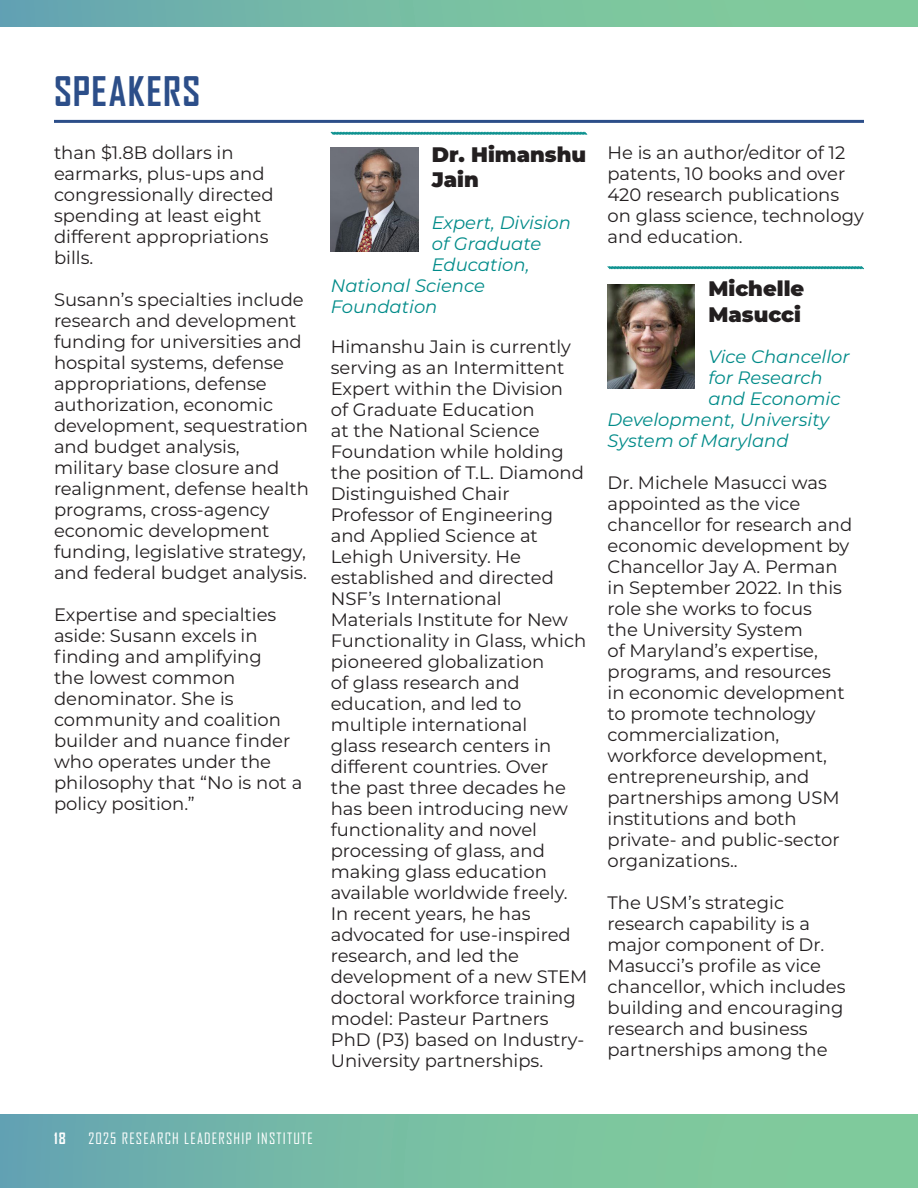
<style>
.page{position:relative;width:918px;height:1188px;background:#fff}
.page>*{position:absolute;margin:0;border:0;box-sizing:border-box;transform-origin:0 0}
.Heading{font:700 39px "Agency FB";letter-spacing:.03em;color:#2c4e89}
.Directors{font:900 21px/25.5px "Montserrat";color:#231f20}
.Body{font:18px/21px "Montserrat";color:#231f20}
.Body-2{font:italic 18px "Montserrat";color:#008b89}
.t1{font:15px "Agency FB";letter-spacing:.08em;color:#fff}
.t2{font:700 15px "Agency FB";color:#fff}
</style>
<div class="page">
<div style="left:0;top:1115px;width:918px;height:73px;background:linear-gradient(to right,#69a9b0,#85d198)"></div>
<div style="left:0;top:0;width:918px;height:27px;background:linear-gradient(to right,#68a8b0,#85d198)"></div>
<svg style="left:330px;top:131px;width:258px;height:4px"></svg>
<img style="left:331px;top:147px;width:87px;height:105px">
<svg style="left:607px;top:266px;width:257px;height:4px"></svg>
<img style="left:608px;top:284px;width:87px;height:104px">
<hr style="left:54px;top:120px;width:810px;height:3px;background:#2c4e89">
<p class="Heading" style="left:54px;top:68px;width:148px">SPEAKERS</p>
<p class="Body" style="left:54px;top:141px;width:221px">than $1.8B dollars in earmarks, plus-ups and congressionally directed spending at least eight different appropriations bills.</p>
<p class="Body" style="left:54px;top:288px;width:256px">Susann’s specialties include research and development funding for universities and hospital systems, defense appropriations, defense authorization, economic development, sequestration and budget analysis, military base closure and realignment, defense health programs, cross-agency economic development funding, legislative strategy, and federal budget analysis.</p>
<p class="Body" style="left:54px;top:603px;width:250px">Expertise and specialties aside: Susann excels in finding and amplifying<br>the lowest common denominator. She is community and coalition builder and nuance finder who operates under the philosophy that “No is not a policy position.”</p>
<p class="Directors" style="left:432px;top:140px;width:156px">Dr. Himanshu<br>Jain</p>
<p class="Body-2" style="left:432px;top:210px;width:141px">Expert, Division</p>
<p class="Body-2" style="left:432px;top:231px;width:111px">of Graduate</p>
<p class="Body-2" style="left:432px;top:252px;width:99px">Education,</p>
<p class="Body-2" style="left:331px;top:273px;width:156px">National Science</p>
<p class="Body-2" style="left:331px;top:294px;width:108px">Foundation</p>
<p class="Body" style="left:331px;top:336px;width:258px">Himanshu Jain is currently serving as an Intermittent<br>Expert within the Division<br>of Graduate Education<br>at the National Science<br>Foundation while holding the position of T.L. Diamond<br>Distinguished Chair<br>Professor of Engineering and Applied Science at<br>Lehigh University. He established and directed<br>NSF’s International<br>Materials Institute for New<br>Functionality in Glass, which pioneered globalization<br>of glass research and education, and led to multiple international<br>glass research centers in different countries. Over<br>the past three decades he has been introducing new functionality and novel processing of glass, and making glass education available worldwide freely.<br>In recent years, he has advocated for use-inspired research, and led the development of a new STEM doctoral workforce training model: Pasteur Partners<br>PhD (P3) based on Industry-<br>University partnerships.</p>
<p class="Body" style="left:608px;top:141px;width:258px">He is an author/editor of 12 patents, 10 books and over<br>420 research publications on glass science, technology and education.</p>
<p class="Directors" style="left:708px;top:275px;width:97px">Michelle<br>Masucci</p>
<p class="Body-2" style="left:708px;top:344px;width:143px">Vice Chancellor</p>
<p class="Body-2" style="left:708px;top:365px;width:116px">for Research</p>
<p class="Body-2" style="left:708px;top:386px;width:134px">and Economic</p>
<p class="Body-2" style="left:608px;top:407px;width:223px">Development, University</p>
<p class="Body-2" style="left:608px;top:428px;width:183px">System of Maryland</p>
<p class="Body" style="left:608px;top:471px;width:246px">Dr. Michele Masucci was appointed as the vice chancellor for research and economic development by<br>Chancellor Jay A. Perman in September 2022. In this role she works to focus<br>the University System<br>of Maryland’s expertise, programs, and resources in economic development to promote technology commercialization, workforce development, entrepreneurship, and partnerships among USM institutions and both private- and public-sector organizations..</p>
<p class="Body" style="left:608px;top:891px;width:240px">The USM’s strategic research capability is a major component of Dr.<br>Masucci’s profile as vice chancellor, which includes building and encouraging research and business partnerships among the</p>
<p class="t2" style="left:54px;top:1129px;width:13px">18</p>
<p class="t1" style="left:88px;top:1130px;width:226px">2025 RESEARCH LEADERSHIP INSTITUTE</p>
</div>
